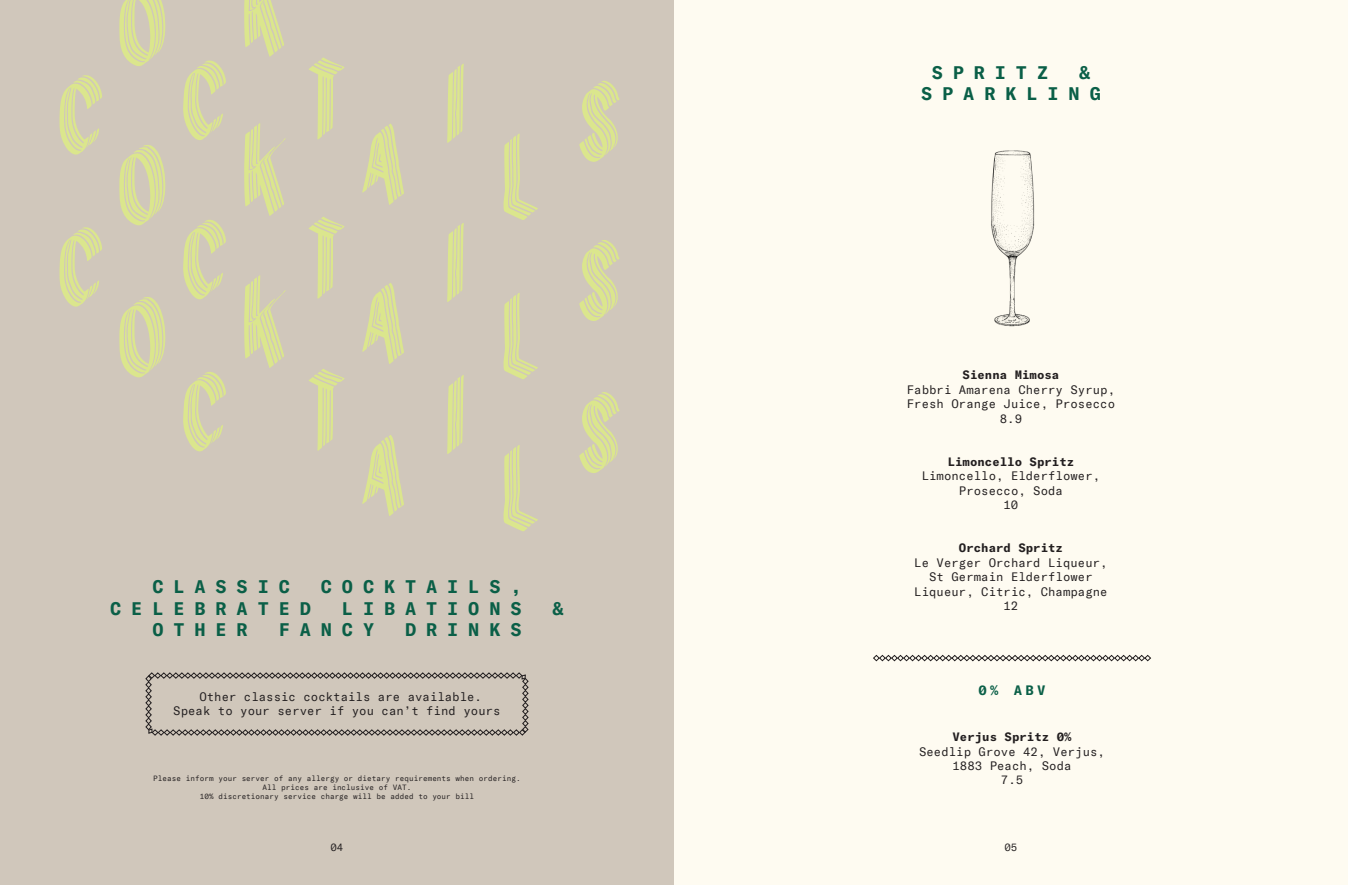
<style>
.page{position:relative;width:1348px;height:885px;background:#fff}
.page>*{position:absolute;margin:0;border:0;box-sizing:border-box;transform-origin:0 0}
.t1{font:700 18px/21.6px "GT America Monov 1";letter-spacing:.55em;color:#0a5f47}
.t2{font:700 13.5px "GT America Monov 1";color:#0a5f47}
.t3{font:12px/14.4px "GT America Mono";color:#231f20;text-align:center}
.t4{font:700 12px "GT America Monov 1";color:#231f20}
.t5{font:10.5px "GT America Mono";color:#231f20}
.t6{font:7.5px/9px "GT America Mono";color:#231f20;text-align:center}
</style>
<div class="page">
<div style="left:0;top:0;width:674px;height:884px;background:#d0c7bb"></div>
<div style="left:674px;top:0;width:674px;height:884px;background:#fefbf1"></div>
<img style="left:991px;top:150px;width:44px;height:177px">
<svg style="left:873px;top:654px;width:278px;height:7px"></svg>
<svg style="left:145px;top:672px;width:384px;height:63px"></svg>
<svg style="left:362px;top:283px;width:42px;height:81px"></svg>
<svg style="left:503px;top:293px;width:35px;height:86px"></svg>
<svg style="left:119px;top:145px;width:47px;height:81px"></svg>
<svg style="left:447px;top:223px;width:17px;height:79px"></svg>
<svg style="left:244px;top:123px;width:42px;height:93px"></svg>
<svg style="left:309px;top:216px;width:36px;height:82px"></svg>
<svg style="left:579px;top:240px;width:41px;height:81px"></svg>
<svg style="left:60px;top:75px;width:42px;height:80px"></svg>
<svg style="left:183px;top:219px;width:43px;height:80px"></svg>
<svg style="left:362px;top:123px;width:42px;height:82px"></svg>
<svg style="left:503px;top:133px;width:35px;height:87px"></svg>
<svg style="left:119px;top:0;width:47px;height:66px"></svg>
<svg style="left:447px;top:63px;width:17px;height:80px"></svg>
<svg style="left:244px;top:0;width:40px;height:57px"></svg>
<svg style="left:309px;top:57px;width:36px;height:82px"></svg>
<svg style="left:579px;top:80px;width:41px;height:82px"></svg>
<svg style="left:183px;top:60px;width:43px;height:80px"></svg>
<svg style="left:362px;top:435px;width:42px;height:81px"></svg>
<svg style="left:503px;top:445px;width:35px;height:86px"></svg>
<svg style="left:119px;top:297px;width:47px;height:81px"></svg>
<svg style="left:447px;top:375px;width:17px;height:79px"></svg>
<svg style="left:244px;top:275px;width:42px;height:93px"></svg>
<svg style="left:309px;top:369px;width:36px;height:81px"></svg>
<svg style="left:579px;top:392px;width:41px;height:81px"></svg>
<svg style="left:60px;top:227px;width:42px;height:80px"></svg>
<svg style="left:183px;top:372px;width:43px;height:79px"></svg>
<h1 class="t1" style="left:152px;top:576px;width:139px">CLASSIC</h1>
<h1 class="t1" style="left:321px;top:576px;width:202px">COCKTAILS,</h1>
<h1 class="t1" style="left:110px;top:597px;width:202px">CELEBRATED</h1>
<h1 class="t1" style="left:342px;top:597px;width:181px">LIBATIONS</h1>
<h1 class="t1" style="left:553px;top:597px;width:13px">&amp;</h1>
<h1 class="t1" style="left:152px;top:619px;width:97px">OTHER</h1>
<h1 class="t1" style="left:279px;top:619px;width:97px">FANCY</h1>
<h1 class="t1" style="left:405px;top:619px;width:118px">DRINKS</h1>
<p class="t3" style="left:173px;top:688px;width:329px;text-align:left;text-indent:26px">Other classic cocktails are available.<br>Speak to your server if you can’t find yours</p>
<p class="t6" style="left:153px;top:773px;width:369px">Please inform your server of any allergy or dietary requirements when ordering.<br>All prices are inclusive of VAT.<br>10% discretionary service charge will be added to your bill</p>
<h1 class="t1" style="left:921px;top:62px;width:181px;text-indent:158px">&amp;<br>SPARKLING</h1>
<h1 class="t1" style="left:932px;top:62px;width:118px">SPRITZ</h1>
<p class="t4" style="left:963px;top:368px;width:98px">Sienna Mimosa</p>
<p class="t3" style="left:907px;top:382px;width:210px">Fabbri Amarena Cherry Syrup,<br>Fresh Orange Juice, Prosecco<br>8.9</p>
<p class="t4" style="left:948px;top:454px;width:128px">Limoncello Spritz</p>
<p class="t3" style="left:922px;top:468px;width:180px">Limoncello, Elderflower,<br>Prosecco, Soda<br>10</p>
<p class="t4" style="left:959px;top:541px;width:106px">Orchard Spritz</p>
<p class="t3" style="left:914px;top:554px;width:195px">Le Verger Orchard Liqueur,<br>St Germain Elderflower<br>Liqueur, Citric, Champagne<br>12</p>
<p class="t2" style="left:978px;top:682px;width:69px">0% ABV</p>
<p class="t4" style="left:952px;top:729px;width:121px">Verjus Spritz 0%</p>
<p class="t3" style="left:919px;top:743px;width:187px">Seedlip Grove 42, Verjus,<br>1883 Peach, Soda<br>7.5</p>
<p class="t5" style="left:330px;top:840px;width:15px">04</p>
<p class="t5" style="left:1004px;top:840px;width:15px">05</p>
</div>
